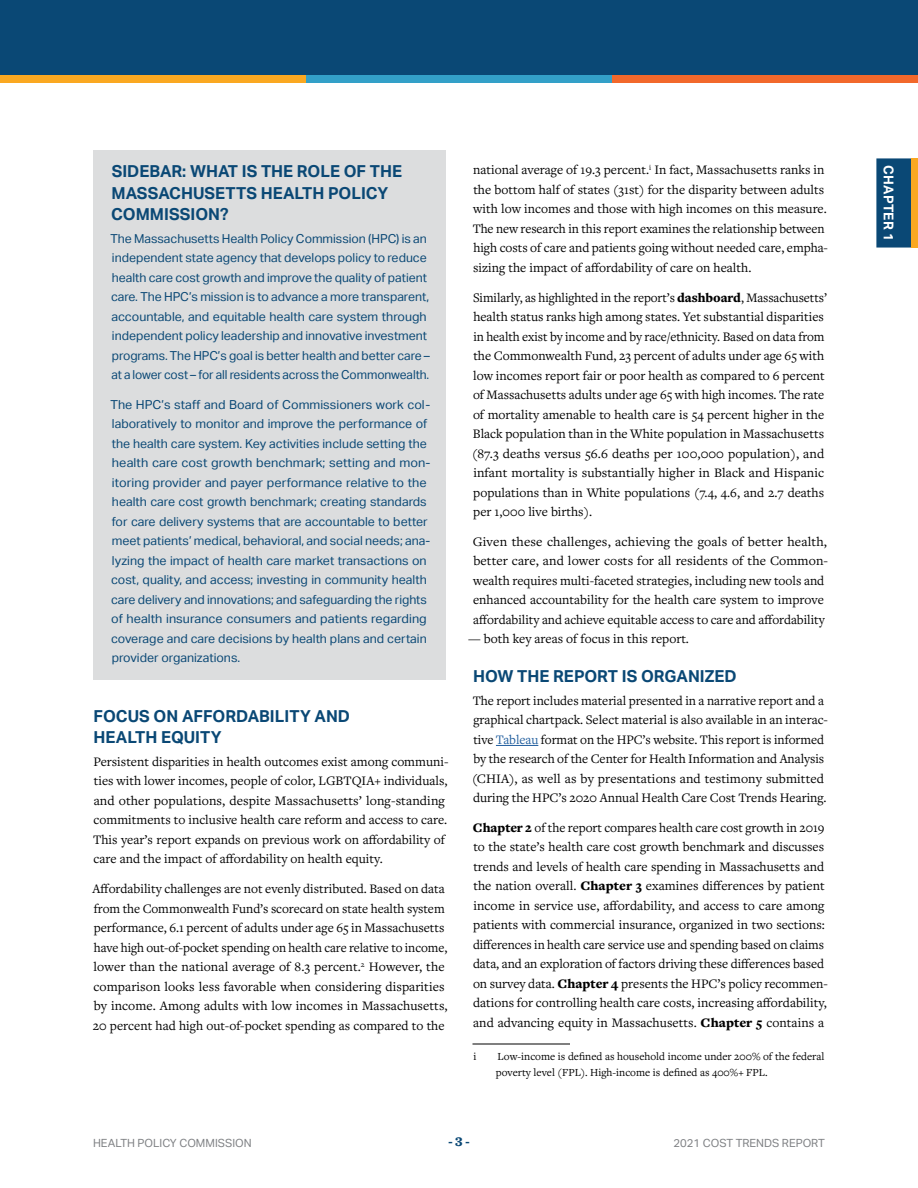
<style>
.page{position:relative;width:918px;height:1188px;background:#fff}
.page>*{position:absolute;margin:0;border:0;box-sizing:border-box;transform-origin:0 0}
.Callout_H1_in_text{font:700 16.5px/21.8px "Aktiv Grotesk";color:#0a4875}
.H1{font:700 16.5px/21.8px "Aktiv Grotesk";color:#0a4875}
.body{font:13.5px/19.5px "Freight Text Pro";color:#000}
.t1{font:700 13.5px "Aktiv Grotesk";letter-spacing:.025em;color:#fff}
.t2{font:700 13.5px "Sentinel";color:#0a4875}
.callout_body{font:12.3px/19.5px "Aktiv Grotesk";color:#0a4875}
.footnotes{font:11.25px/15.8px "Freight Text Pro";color:#000}
.t3{font:11.25px "Aktiv Grotesk";color:#808285}
.s1{font-weight:900}
.s2{color:#215e9e}
</style>
<div class="page">
<div style="left:0;top:75px;width:306px;height:7px;background:#faa821"></div>
<div style="left:306px;top:75px;width:306px;height:7px;background:#33a0c8"></div>
<div style="left:612px;top:75px;width:306px;height:7px;background:#f2682b"></div>
<div style="left:0;top:0;width:918px;height:75px;background:#0a4875"></div>
<div style="left:876px;top:158px;width:42px;height:90px;background:#0a4875"></div>
<div style="left:911px;top:158px;width:7px;height:90px;background:#faa821"></div>
<div style="left:93px;top:150px;width:353px;height:78px;background:#dcddde"></div>
<div style="left:93px;top:225px;width:353px;height:171px;background:#dcddde"></div>
<div style="left:93px;top:391px;width:353px;height:288px;background:#dcddde"></div>
<hr style="left:496px;top:745px;width:42px;height:1px;background:#215e9e">
<hr style="left:472px;top:1044px;width:98px;height:1px;background:#000">
<h2 class="Callout_H1_in_text" style="left:111px;top:160px;width:292px">SIDEBAR: WHAT IS THE ROLE OF THE<br>MASSACHUSETTS HEALTH POLICY<br>COMMISSION?</h2>
<p class="callout_body" style="left:110px;top:229px;width:321px">The Massachusetts Health Policy Commission (HPC) is an independent state agency that develops policy to reduce health care cost growth and improve the quality of patient care. The HPC’s mission is to advance a more transparent, accountable, and equitable health care system through independent policy leadership and innovative investment programs. The HPC’s goal is better health and better care – at a lower cost – for all residents across the Commonwealth.</p>
<p class="callout_body" style="left:110px;top:395px;width:321px">The HPC’s staff and Board of Commissioners work col&shy;laboratively to monitor and improve the performance of the health care system. Key activities include setting the health care cost growth benchmark; setting and mon&shy;itoring provider and payer performance relative to the health care cost growth benchmark; creating standards for care delivery systems that are accountable to better meet patients’ medical, behavioral, and social needs; ana&shy;lyzing the impact of health care market transactions on cost, quality, and access; investing in community health care delivery and innovations; and safeguarding the rights of health insurance consumers and patients regarding coverage and care decisions by health plans and certain provider organizations.</p>
<h2 class="H1" style="left:94px;top:705px;width:258px">FOCUS ON AFFORDABILITY AND<br>HEALTH EQUITY</h2>
<p class="body" style="left:93px;top:751px;width:357px">Persistent disparities in health outcomes exist among communi&shy;ties with lower incomes, people of color, LGBTQIA+ individuals, and other populations, despite Massachusetts’ long-standing commitments to inclusive health care reform and access to care.<br>This year’s report expands on previous work on affordability of care and the impact of affordability on health equity.</p>
<p class="body" style="left:93px;top:878px;width:357px">Affordability challenges are not evenly distributed. Based on data from the Commonwealth Fund’s scorecard on state health system performance, 6.1 percent of adults under age 65 in Massachusetts have high out-of-pocket spending on health care relative to income, lower than the national average of 8.3 percent.<sup>2</sup> However, the comparison looks less favorable when considering disparities by income. Among adults with low incomes in Massachusetts, 20 percent had high out-of-pocket spending as compared to the</p>
<p class="body" style="left:473px;top:160px;width:357px">national average of 19.3 percent.<sup>i</sup> In fact, Massachusetts ranks in the bottom half of states (31st) for the disparity between adults with low incomes and those with high incomes on this measure.<br>The new research in this report examines the relationship between high costs of care and patients going without needed care, empha&shy;sizing the impact of affordability of care on health.</p>
<p class="body" style="left:472px;top:287px;width:357px">Similarly, as highlighted in the report’s <span class="s1">dashboard</span>, Massachusetts’ health status ranks high among states. Yet substantial disparities in health exist by income and by race/ethnicity. Based on data from the Commonwealth Fund, 23 percent of adults under age 65 with low incomes report fair or poor health as compared to 6 percent of Massachusetts adults under age 65 with high incomes. The rate of mortality amenable to health care is 54 percent higher in the Black population than in the White population in Massachusetts (87.3 deaths versus 56.6 deaths per 100,000 population), and infant mortality is substantially higher in Black and Hispanic populations than in White populations (7.4, 4.6, and 2.7 deaths per 1,000 live births).</p>
<p class="body" style="left:473px;top:531px;width:357px">Given these challenges, achieving the goals of better health, better care, and lower costs for all residents of the Common&shy;wealth requires multi-faceted strategies, including new tools and enhanced accountability for the health care system to improve affordability and achieve equitable access to care and affordability</p>
<p class="body" style="left:468px;top:629px;width:222px">— both key areas of focus in this report.</p>
<h2 class="H1" style="left:473px;top:666px;width:265px">HOW THE REPORT IS ORGANIZED</h2>
<p class="body" style="left:472px;top:690px;width:358px">The report includes material presented in a narrative report and a graphical chartpack. Select material is also available in an interac&shy;tive <span class="s2">Tableau</span> format on the HPC’s website. This report is informed by the research of the Center for Health Information and Analysis (CHIA), as well as by presentations and testimony submitted during the HPC’s 2020 Annual Health Care Cost Trends Hearing.</p>
<p class="body" style="left:473px;top:817px;width:357px"><span class="s1">Chapter 2</span> of the report compares health care cost growth in 2019 to the state’s health care cost growth benchmark and discusses trends and levels of health care spending in Massachusetts and the nation overall. <span class="s1">Chapter 3</span> examines differences by patient income in service use, affordability, and access to care among patients with commercial insurance, organized in two sections: differences in health care service use and spending based on claims data, and an exploration of factors driving these differences based on survey data. <span class="s1">Chapter 4</span> presents the HPC’s policy recommen&shy;dations for controlling health care costs, increasing affordability, and advancing equity in Massachusetts. <span class="s1">Chapter 5</span> contains a</p>
<p class="footnotes" style="left:473px;top:1048px;width:4px">i</p>
<p class="footnotes" style="left:496px;top:1048px;width:330px">Low-income is defined as household income under 200% of the federal poverty level (FPL). High-income is defined as 400%+ FPL.</p>
<p class="t3" style="left:93px;top:1136px;width:160px">HEALTH POLICY COMMISSION</p>
<p class="t2" style="left:448px;top:1131px;width:23px">- 3 -</p>
<p class="t3" style="left:674px;top:1136px;width:153px">2021 COST TRENDS REPORT</p>
<p class="t1" style="left:896px;top:165px;width:78px;rotate:90deg">CHAPTER 1</p>
</div>
